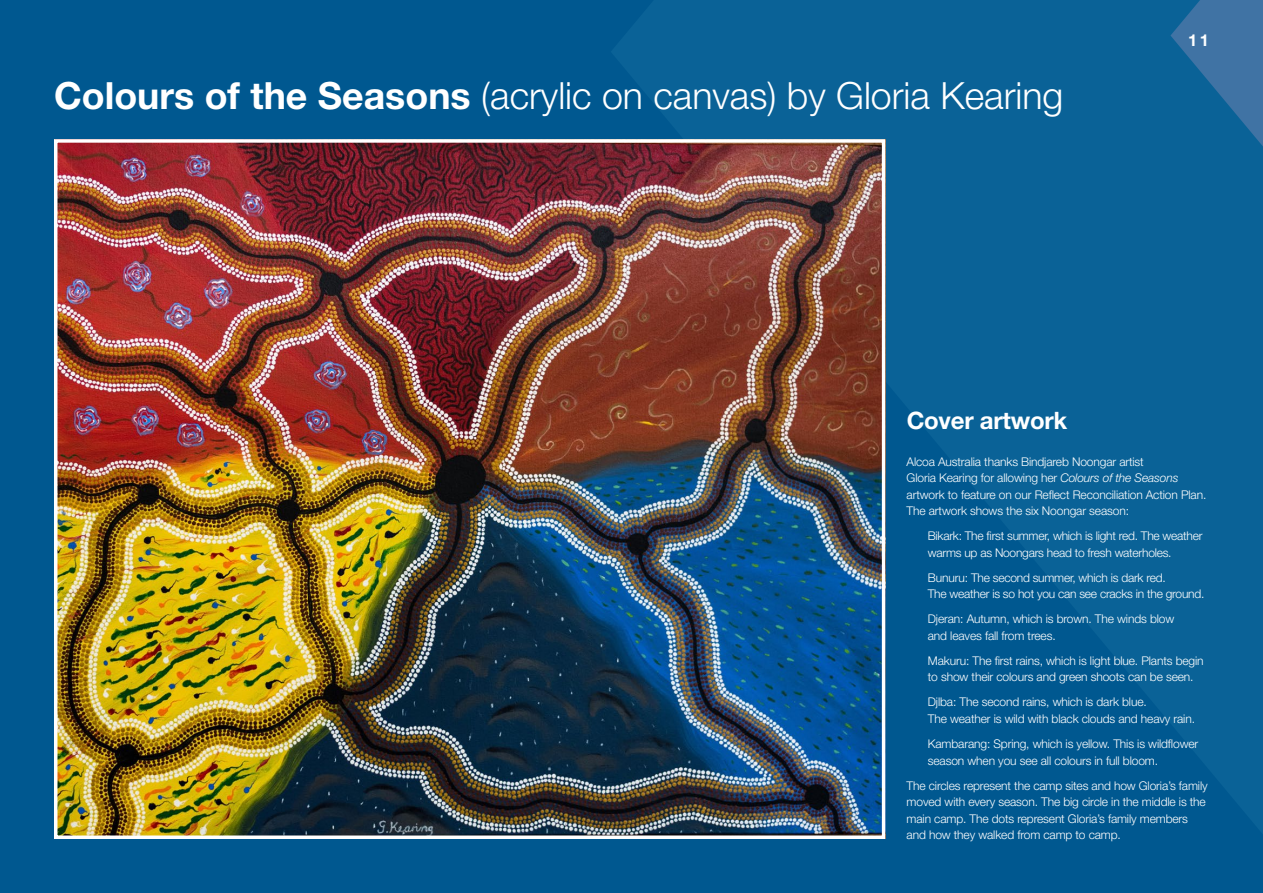
<style>
.page{position:relative;width:1263px;height:893px;background:#005890}
.page>*{position:absolute;margin:0;border:0;box-sizing:border-box;transform-origin:0 0}
.t1{font:300 37.5px "Helvetica Neue LT Pro";color:#fff}
.t2{font:700 24px "Helvetica Neue LT Pro";letter-spacing:-.01em;color:#fff}
.t3{font:700 16.5px "Helvetica Neue LT Pro";color:#fff}
.t4{font:300 12px/16.5px "Helvetica Neue LT Pro";letter-spacing:-.01em;color:#fff}
.s1{font-weight:700}
.s2{font-style:italic}
</style>
<div class="page">
<svg style="left:1170px;top:0;width:93px;height:147px"></svg>
<img style="left:58px;top:143px;width:823px;height:692px">
<div style="left:54px;top:139px;width:831px;height:700px;border:3px solid #fff"></div>
<h1 class="t1" style="left:54px;top:72px;width:1011px"><span class="s1">Colours of the Seasons</span> (acrylic on canvas) by Gloria Kearing</h1>
<h2 class="t2" style="left:907px;top:405px;width:162px">Cover artwork</h2>
<h3 class="t3" style="left:1188px;top:30px;width:22px">11</h3>
<p class="t4" style="left:906px;top:453px;width:301px">Alcoa Australia thanks Bindjareb Noongar artist<br>Gloria Kearing for allowing her <span class="s2">Colours of the Seasons </span>artwork to feature on our Reflect Reconciliation Action Plan.<br>The artwork shows the six Noongar season:</p>
<p class="t4" style="left:928px;top:528px;width:276px">Bikark: The first summer, which is light red. The weather warms up as Noongars head to fresh waterholes.</p>
<p class="t4" style="left:928px;top:569px;width:278px">Bunuru: The second summer, which is dark red.<br>The weather is so hot you can see cracks in the ground.</p>
<p class="t4" style="left:928px;top:611px;width:248px">Djeran: Autumn, which is brown. The winds blow and leaves fall from trees.</p>
<p class="t4" style="left:928px;top:652px;width:277px">Makuru: The first rains, which is light blue. Plants begin to show their colours and green shoots can be seen.</p>
<p class="t4" style="left:928px;top:694px;width:269px">Djlba: The second rains, which is dark blue.<br>The weather is wild with black clouds and heavy rain.</p>
<p class="t4" style="left:928px;top:735px;width:272px">Kambarang: Spring, which is yellow. This is wildflower season when you see all colours in full bloom.</p>
<p class="t4" style="left:906px;top:777px;width:303px">The circles represent the camp sites and how Gloria’s family moved with every season. The big circle in the middle is the main camp. The dots represent Gloria’s family members and how they walked from camp to camp.</p>
</div>
